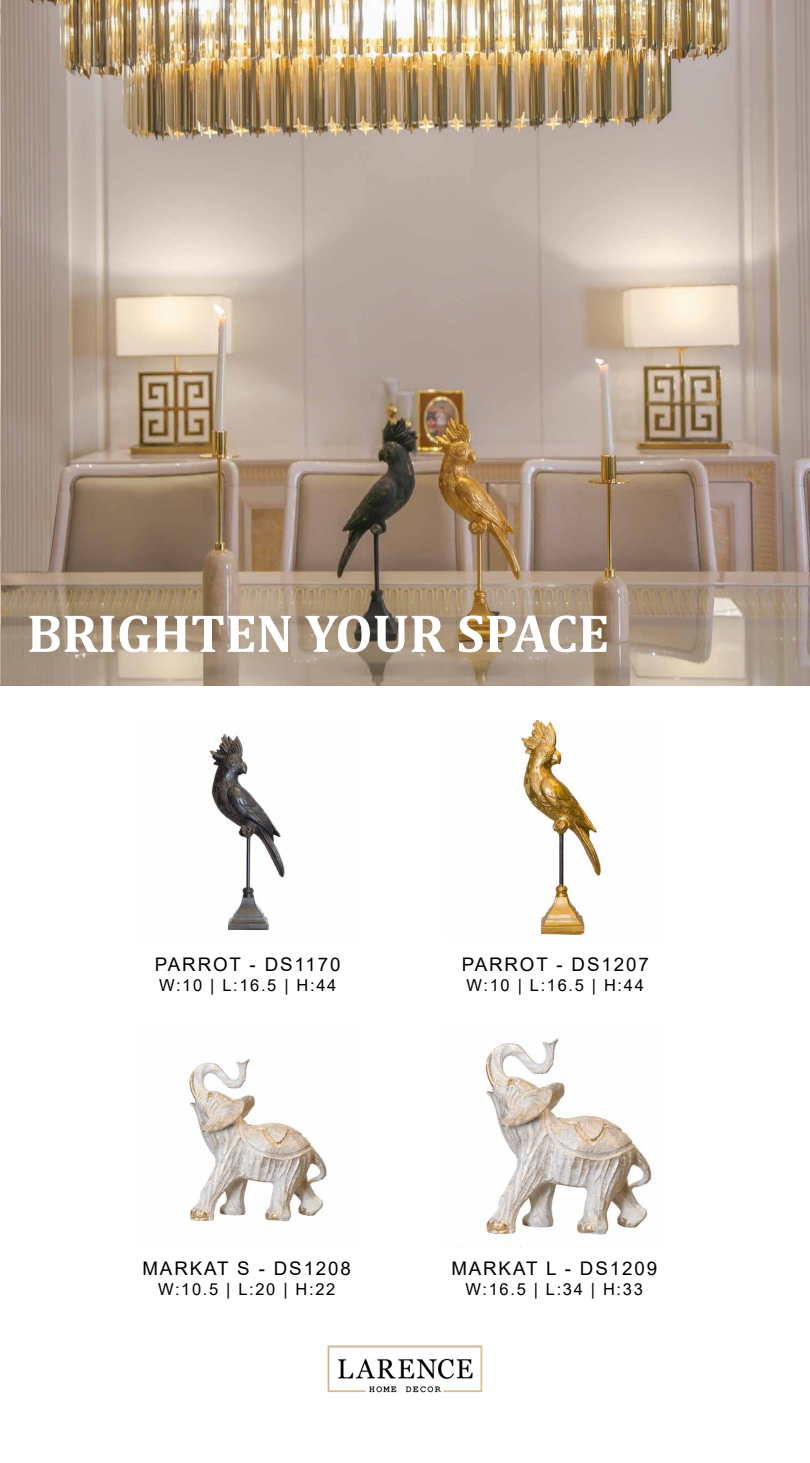
<style>
.page{position:relative;width:810px;height:1463px;background:#fff}
.page>*{position:absolute;margin:0;border:0;box-sizing:border-box;transform-origin:0 0}
.t1{font:700 54px "Cambria";color:#fff}
.t2{font:18.75px "Arial";letter-spacing:.1em;color:#000}
.t3{font:16.5px "Arial";letter-spacing:.1em;color:#000}
</style>
<div class="page">
<img style="left:209px;top:733px;width:76px;height:198px">
<img style="left:521px;top:720px;width:82px;height:215px">
<img style="left:188px;top:1058px;width:139px;height:166px">
<img style="left:485px;top:1036px;width:167px;height:207px">
<img style="left:327px;top:1345px;width:156px;height:48px">
<img style="left:0;top:0;width:810px;height:685px">
<h1 class="t1" style="left:27px;top:595px;width:583px">BRIGHTEN YOUR SPACE</h1>
<p class="t2" style="left:155px;top:951px;width:187px">PARROT - DS1170</p>
<p class="t3" style="left:159px;top:974px;width:179px">W:10 | L:16.5 | H:44</p>
<p class="t2" style="left:462px;top:951px;width:189px">PARROT - DS1207</p>
<p class="t3" style="left:467px;top:974px;width:179px">W:10 | L:16.5 | H:44</p>
<p class="t2" style="left:142px;top:1255px;width:210px">MARKAT S - DS1208</p>
<p class="t3" style="left:158px;top:1277px;width:179px">W:10.5 | L:20 | H:22</p>
<p class="t2" style="left:451px;top:1255px;width:207px">MARKAT L - DS1209</p>
<p class="t3" style="left:466px;top:1277px;width:179px">W:16.5 | L:34 | H:33</p>
</div>
